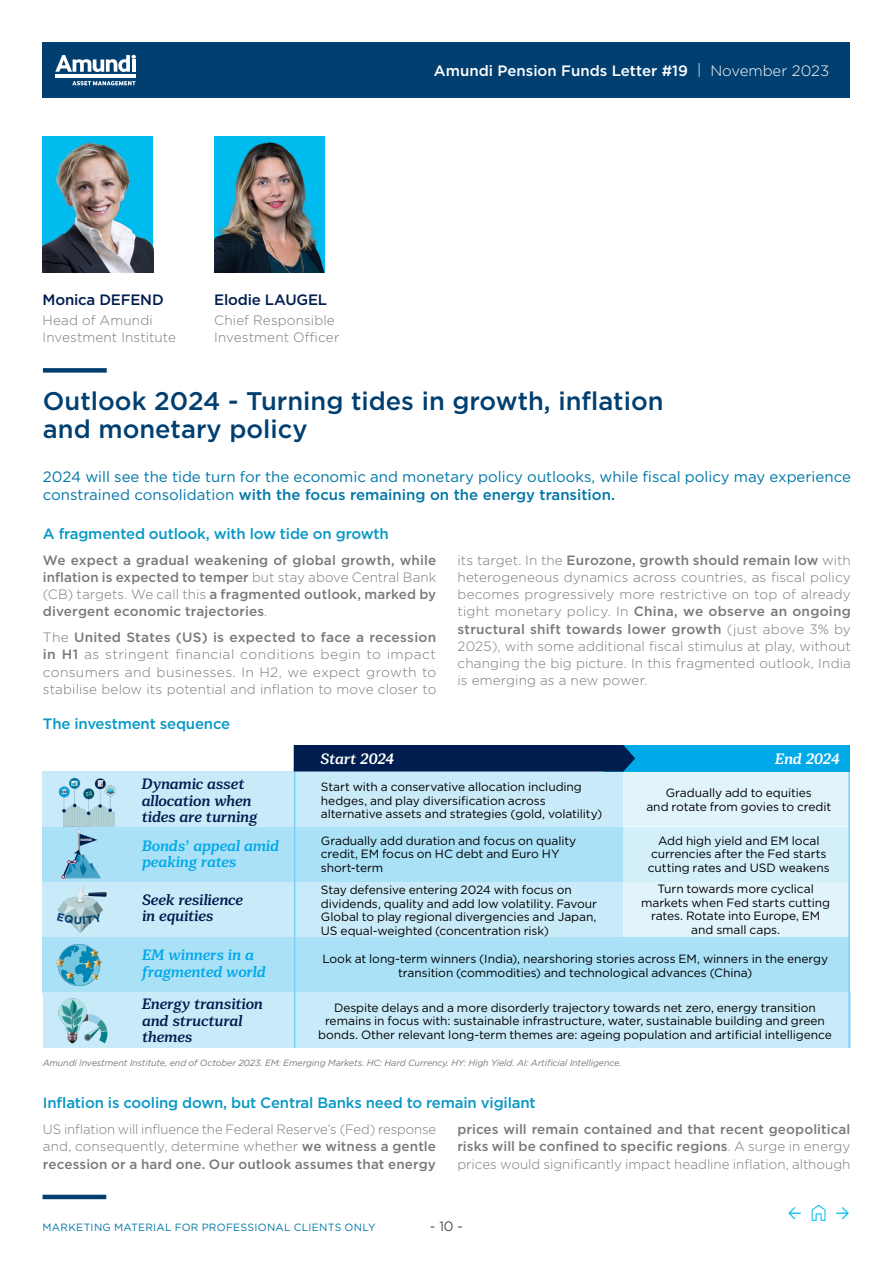
<style>
.page{position:relative;width:893px;height:1263px;background:#fff}
.page>*{position:absolute;margin:0;border:0;box-sizing:border-box;transform-origin:0 0}
.t1{font:500 25.5px/28.5px "Gotham";color:#003f70}
.t2{font:15px/18px "Gotham";color:#0077a7}
.t3{font:500 15px "Gotham";letter-spacing:-.01em;color:#0898c6}
.t4{font:italic 700 15px/16.5px "Mediator Serif";letter-spacing:-.025em;color:#001d4f}
.t5{font:italic 700 15px/16.5px "Mediator Serif";letter-spacing:-.025em;color:#00a9e8}
.t6{font:500 15px "Gotham";color:#fff}
.t7{font:500 15px "Gotham";letter-spacing:-.01em;color:#001d4f}
.t8{font:italic 700 15px "Mediator Serif";letter-spacing:-.025em;color:#fff}
.t9{font:300 13.5px/17.2px "Gotham";letter-spacing:.01em;color:#7a797a;text-align:justify}
.t10{font:500 13.5px/17.2px "Gotham";letter-spacing:.01em;color:#7a797a;text-align:justify}
.t11{font:300 13.5px "Gotham";color:#000}
.t12{font:12px/13.5px "Gotham";letter-spacing:-.005em;color:#000;text-align:center}
.t13{font:10.5px "Gotham";letter-spacing:.025em;color:#0077a7}
.t14{font:italic 9px "Gotham";letter-spacing:-.01em;color:#7a797a}
.s1{font-weight:300}
.s2{font-weight:500}
</style>
<div class="page">
<svg style="left:811px;top:1204px;width:15px;height:17px"></svg>
<div style="left:43px;top:43px;width:807px;height:55px;background:#003f70"></div>
<svg style="left:55px;top:55px;width:81px;height:17px"></svg>
<hr style="left:132px;top:60px;width:4px;height:12px;background:#fff">
<hr style="left:55px;top:75px;width:81px;height:3px;background:#fff">
<svg style="left:72px;top:81px;width:64px;height:5px"></svg>
<hr style="left:43px;top:1195px;width:63px;height:4px;background:#003f70">
<img style="left:214px;top:136px;width:111px;height:136px">
<img style="left:43px;top:136px;width:110px;height:136px">
<div style="left:43px;top:368px;width:64px;height:5px;background:#003f70"></div>
<div style="left:43px;top:827px;width:807px;height:55px;background:#abe1f7"></div>
<div style="left:43px;top:882px;width:807px;height:55px;background:#c9ebf9"></div>
<div style="left:43px;top:771px;width:807px;height:56px;background:#c9ebf9"></div>
<div style="left:623px;top:771px;width:228px;height:56px;background:#e2f4fb"></div>
<div style="left:623px;top:827px;width:228px;height:55px;background:#d2effa"></div>
<div style="left:623px;top:882px;width:228px;height:55px;background:#e2f4fb"></div>
<div style="left:42px;top:937px;width:808px;height:56px;background:#abe1f7"></div>
<div style="left:43px;top:993px;width:808px;height:55px;background:#c9ebf9"></div>
<hr style="left:848px;top:746px;width:2px;height:302px;background:#78d2f4">
<hr style="left:294px;top:766px;width:1px;height:282px;background:#78d2f4">
<img style="left:58px;top:777px;width:58px;height:50px">
<img style="left:61px;top:829px;width:40px;height:49px">
<img style="left:57px;top:885px;width:50px;height:48px">
<img style="left:55px;top:944px;width:47px;height:42px">
<img style="left:58px;top:998px;width:50px;height:46px">
<div style="left:604px;top:745px;width:246px;height:26px;background:#00a9e8"></div>
<div style="left:294px;top:745px;width:341px;height:26px;background:#001d4f"></div>
<svg style="left:57px;top:913px;width:45px;height:11px"></svg>
<p class="t7" style="left:43px;top:290px;width:123px">Monica DEFEND</p>
<p class="t9" style="left:43px;top:311px;width:135px">Head of Amundi<br>Investment Institute</p>
<p class="t7" style="left:214px;top:290px;width:114px">Elodie LAUGEL</p>
<p class="t9" style="left:214px;top:311px;width:127px">Chief Responsible<br>Investment Officer</p>
<p class="t6" style="left:434px;top:61px;width:397px">Amundi Pension Funds Letter #19 <span class="s1">| November 2023</span></p>
<h1 class="t1" style="left:43px;top:386px;width:622px">Outlook 2024 - Turning tides in growth, inflation and monetary policy</h1>
<p class="t2" style="left:43px;top:467px;width:809px">2024 will see the tide turn for the economic and monetary policy outlooks, while fiscal policy may experience constrained consolidation <span class="s2">with the focus remaining on the energy transition.</span></p>
<p class="t3" style="left:43px;top:524px;width:347px">A fragmented outlook, with low tide on growth</p>
<p class="t10" style="left:43px;top:551px;width:395px">We expect a gradual weakening of global growth, while inflation is expected to temper <span class="s1">but stay above Central Bank (CB) targets. We call this</span> a fragmented outlook, marked by divergent economic trajectories<span class="s1">.</span></p>
<p class="t9" style="left:43px;top:628px;width:395px">The <span class="s2">United States (US) is expected to face a recession in H1</span> as stringent financial conditions begin to impact consumers and businesses. In H2, we expect growth to stabilise below its potential and inflation to move closer to</p>
<p class="t9" style="left:458px;top:551px;width:395px">its target. In the <span class="s2">Eurozone, growth should remain low</span> with heterogeneous dynamics across countries, as fiscal policy becomes progressively more restrictive on top of already tight monetary policy. In <span class="s2">China, we observe an ongoing structural shift towards lower growth</span> (just above 3% by 2025), with some additional fiscal stimulus at play, without changing the big picture. In this fragmented outlook, India is emerging as a new power.</p>
<p class="t3" style="left:43px;top:714px;width:189px">The investment sequence</p>
<p class="t4" style="left:141px;top:776px;width:117px">Dynamic asset allocation when tides are turning</p>
<p class="t5" style="left:141px;top:838px;width:139px">Bonds’ appeal amid peaking rates</p>
<p class="t4" style="left:141px;top:891px;width:103px">Seek resilience in equities</p>
<p class="t5" style="left:141px;top:947px;width:125px">EM winners in a fragmented world</p>
<p class="t4" style="left:141px;top:996px;width:123px">Energy transition and structural themes</p>
<p class="t8" style="left:320px;top:749px;width:75px">Start 2024</p>
<p class="t8" style="left:774px;top:749px;width:66px">End 2024</p>
<p class="t12" style="left:321px;top:780px;width:283px;text-align:left">Start with a conservative allocation including hedges, and play diversification across alternative assets and strategies (gold, volatility)</p>
<p class="t12" style="left:646px;top:786px;width:186px">Gradually add to equities<br>and rotate from govies to credit</p>
<p class="t12" style="left:648px;top:833px;width:183px">Add high yield and EM local currencies after the Fed starts cutting rates and USD weakens</p>
<p class="t12" style="left:641px;top:882px;width:190px">Turn towards more cyclical markets when Fed starts cutting rates. Rotate into Europe, EM and small caps.</p>
<p class="t12" style="left:321px;top:833px;width:257px;text-align:left">Gradually add duration and focus on quality credit, EM focus on HC debt and Euro HY short-term</p>
<p class="t12" style="left:321px;top:883px;width:278px;text-align:left">Stay defensive entering 2024 with focus on dividends, quality and add low volatility. Favour Global to play regional divergencies and Japan, US equal-weighted (concentration risk)</p>
<p class="t12" style="left:322px;top:952px;width:507px">Look at long-term winners (India), nearshoring stories across EM, winners in the energy transition (commodities) and technological advances (China)</p>
<p class="t12" style="left:318px;top:1000px;width:515px">Despite delays and a more disorderly trajectory towards net zero, energy transition remains in focus with: sustainable infrastructure, water, sustainable building and green bonds. Other relevant long-term themes are: ageing population and artificial intelligence</p>
<p class="t14" style="left:43px;top:1057px;width:580px">Amundi Investment Institute, end of October 2023. EM: Emerging Markets. HC: Hard Currency. HY: High Yield. AI: Artificial Intelligence.</p>
<p class="t3" style="left:43px;top:1093px;width:494px">Inflation is cooling down, but Central Banks need to remain vigilant</p>
<p class="t9" style="left:43px;top:1120px;width:395px">US inflation will influence the Federal Reserve’s (Fed) response and, consequently, determine whether <span class="s2">we witness a gentle recession or a hard one. Our outlook assumes that energy</span></p>
<p class="t10" style="left:457px;top:1120px;width:395px">prices will remain contained and that recent geopolitical risks will be confined to specific regions<span class="s1">. A surge in energy prices would significantly impact headline inflation, although</span></p>
<p class="t13" style="left:43px;top:1220px;width:335px">MARKETING MATERIAL FOR PROFESSIONAL CLIENTS ONLY</p>
<p class="t11" style="left:430px;top:1218px;width:35px">- 10 -</p>
</div>
